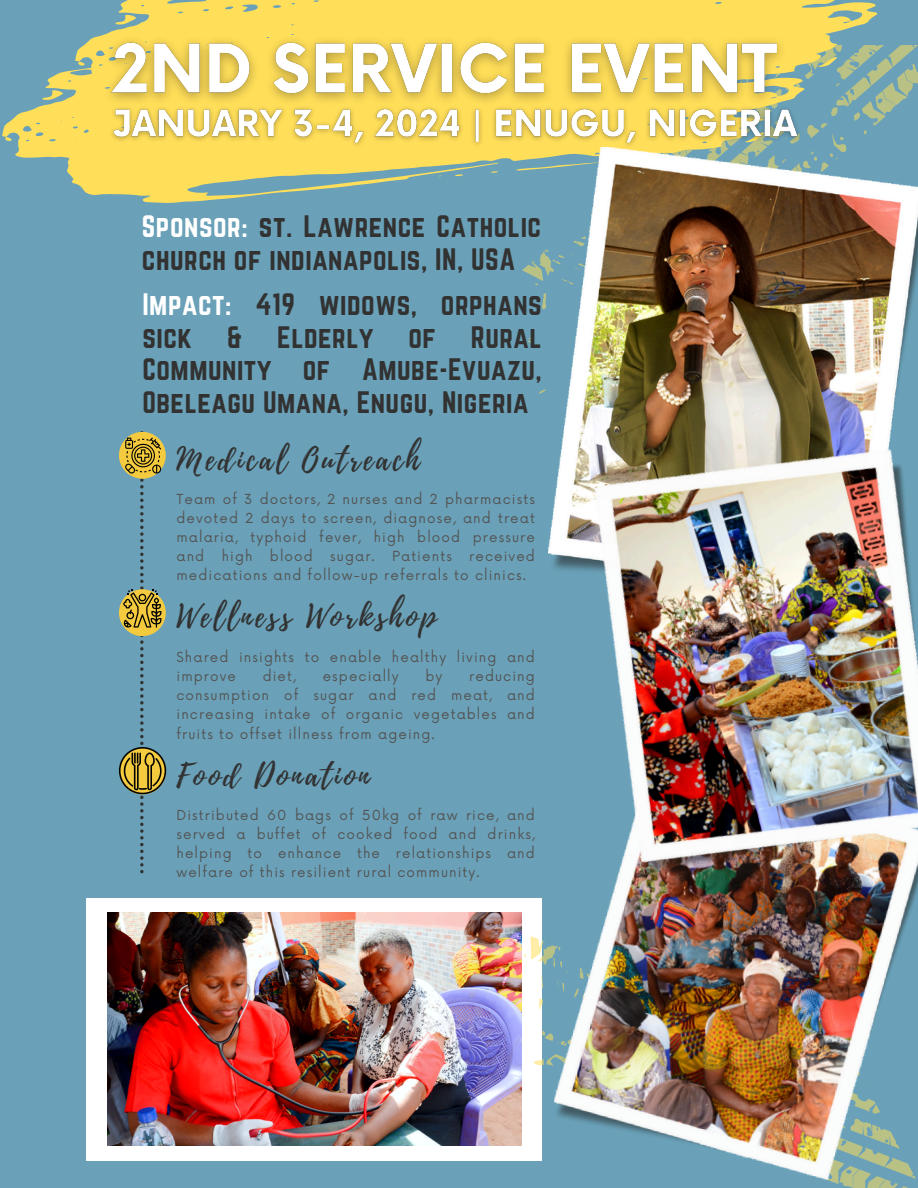
<style>
.page{position:relative;width:918px;height:1188px;background:#6aa1b8}
.page>*{position:absolute;margin:0;border:0;box-sizing:border-box;transform-origin:0 0}
.t1{font:31.05px "Playlist Script";letter-spacing:.1em;color:#323232}
.t2{font:27.15px/32.7px "Norwester";letter-spacing:.02em;color:#323232}
.t3{font:13.5px/19px "Now";letter-spacing:.08em;color:#545454;text-align:justify}
.s1{color:#fff}
</style>
<div class="page">
<svg style="left:845px;top:2px;width:33px;height:28px"></svg>
<svg style="left:2px;top:0;width:843px;height:203px;fill:#ffde59"></svg>
<svg style="left:516px;top:161px;width:6px;height:10px"></svg>
<svg style="left:41px;top:89px;width:22px;height:12px"></svg>
<svg style="left:4px;top:137px;width:8px;height:4px"></svg>
<svg style="left:455px;top:174px;width:8px;height:2px"></svg>
<svg style="left:491px;top:171px;width:7px;height:2px"></svg>
<svg style="left:559px;top:26px;width:57px;height:3px"></svg>
<svg style="left:671px;top:20px;width:11px;height:5px"></svg>
<svg style="left:695px;top:18px;width:8px;height:2px"></svg>
<div style="left:87px;top:899px;width:455px;height:262px;background:#fff"></div>
<svg style="left:422px;top:898px;width:127px;height:248px"></svg>
<svg style="left:522px;top:45px;width:396px;height:349px"></svg>
<img style="left:549px;top:148px;width:369px;height:264px">
<img style="left:549px;top:899px;width:367px;height:289px">
<img style="left:549px;top:412px;width:369px;height:487px">
<svg style="left:119px;top:431px;width:47px;height:442px"></svg>
<img style="left:95px;top:29px;width:698px;height:84px">
<img style="left:105px;top:101px;width:702px;height:53px">
<img style="left:107px;top:913px;width:415px;height:232px">
<p class="t2" style="left:142px;top:210px;width:401px"><span class="s1">Sponsor:</span> st. Lawrence Catholic church of indianapolis, IN, USA</p>
<h3 class="t2" style="left:142px;top:288px;width:401px"><span class="s1">Impact:</span> 419 widows, orphans sick</h3>
<h3 class="t2" style="left:142px;top:320px;width:401px;text-align:justify;text-indent:329px">Rural Community of Amube-Evuazu, Obeleagu Umana, Enugu, Nigeria</h3>
<h3 class="t2" style="left:227px;top:320px;width:17px">&amp;</h3>
<h3 class="t2" style="left:277px;top:320px;width:98px">Elderly</h3>
<h3 class="t2" style="left:408px;top:320px;width:29px">of</h3>
<h3 class="t1" style="left:176px;top:437px;width:244px">Medical Outreach</h3>
<p class="t3" style="left:176px;top:490px;width:360px">Team of 3 doctors, 2 nurses and 2 pharmacists devoted 2 days to screen, diagnose, and treat malaria, typhoid fever, high blood pressure and</p>
<p class="t3" style="left:176px;top:547px;width:360px;text-indent:293px">received medications and follow-up referrals to clinics.</p>
<p class="t3" style="left:222px;top:547px;width:32px">high</p>
<p class="t3" style="left:270px;top:547px;width:44px">blood</p>
<p class="t3" style="left:330px;top:547px;width:46px">sugar.</p>
<p class="t3" style="left:392px;top:547px;width:61px">Patients</p>
<h4 class="t1" style="left:176px;top:595px;width:262px">Wellness Workshop</h4>
<p class="t3" style="left:176px;top:648px;width:360px">Shared insights to enable healthy living and improve</p>
<p class="t3" style="left:176px;top:667px;width:360px;text-indent:293px">reducing consumption of sugar and red meat, and increasing intake of organic vegetables and fruits to offset illness from ageing.</p>
<p class="t1" style="left:176px;top:753px;width:195px">Food Donation</p>
<p class="t3" style="left:176px;top:806px;width:360px">Distributed 60 bags of 50kg of raw rice, and served a buffet of cooked food and drinks, helping to enhance the relationships and welfare of this resilient rural community.</p>
<p class="t3" style="left:263px;top:667px;width:35px">diet,</p>
<p class="t3" style="left:323px;top:667px;width:78px">especially</p>
<p class="t3" style="left:426px;top:667px;width:18px">by</p>
</div>
